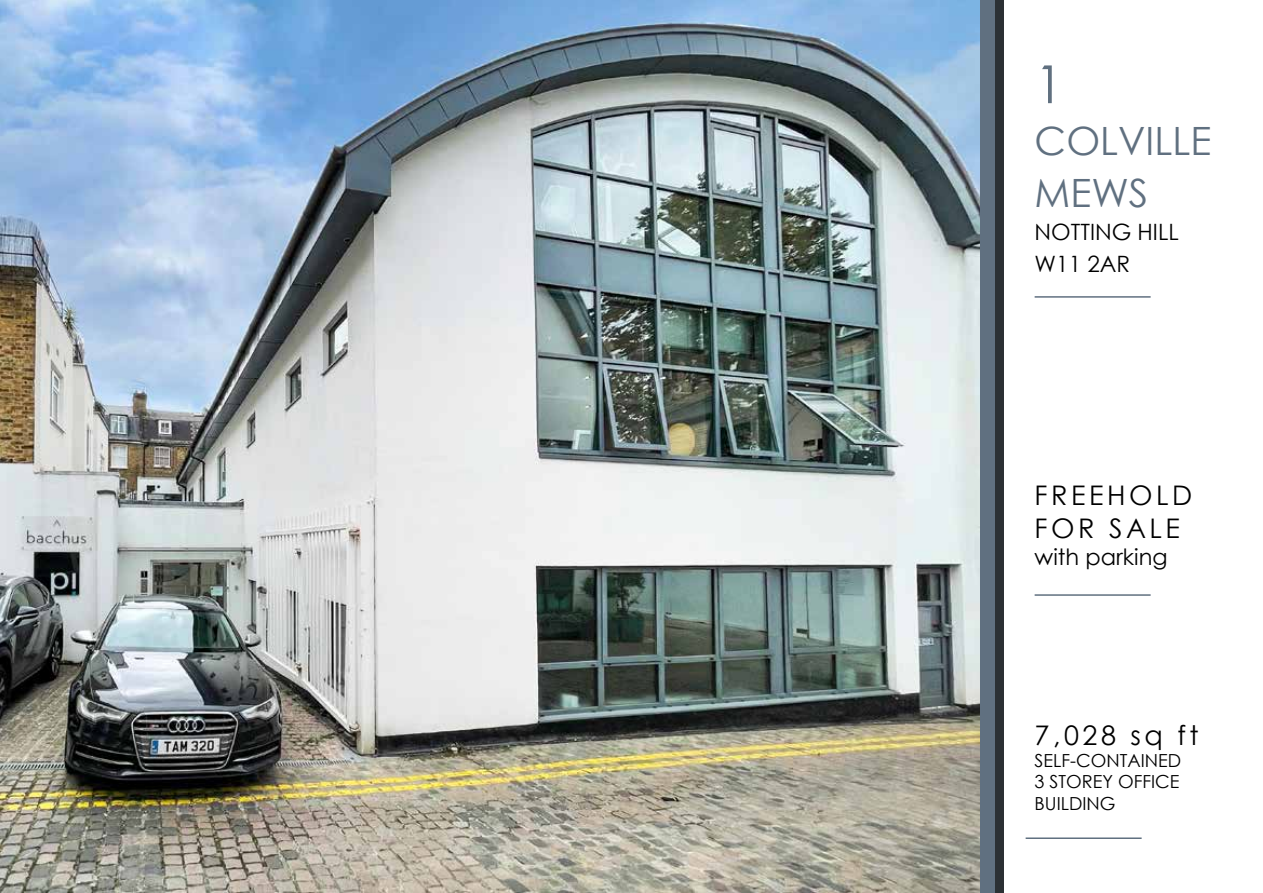
<style>
.page{position:relative;width:1263px;height:893px;background:#fff}
.page>*{position:absolute;margin:0;border:0;box-sizing:border-box;transform-origin:0 0}
.t1{font:52.5px "Century Gothic";color:#607080}
.t2{font:39px/52.1px "Century Gothic";color:#607080}
.t3{font:27px/32.4px "Century Gothic";letter-spacing:.13em;color:#000}
.t4{font:22.5px/32.2px "Century Gothic";color:#000}
.t5{font:18px/21.6px "Century Gothic";color:#000;text-align:justify}
</style>
<div class="page">
<img style="left:0;top:0;width:981px;height:893px">
<div style="left:981px;top:0;width:18px;height:893px;background:#607080"></div>
<div style="left:995px;top:0;width:8px;height:893px;background:#2b3034"></div>
<hr style="left:1035px;top:594px;width:116px;height:2px;background:#607080">
<hr style="left:1035px;top:296px;width:116px;height:2px;background:#607080">
<hr style="left:1026px;top:837px;width:116px;height:2px;background:#607080">
<h1 class="t1" style="left:1035px;top:48px;width:31px">1</h1>
<h2 class="t2" style="left:1035px;top:115px;width:178px">COLVILLE<br>MEWS</h2>
<p class="t4" style="left:1035px;top:215px;width:146px">NOTTING HILL<br>W11 2AR</p>
<h3 class="t3" style="left:1035px;top:479px;width:159px">FREEHOLD<br>FOR SALE</h3>
<p class="t4" style="left:1035px;top:540px;width:134px">with parking</p>
<h3 class="t3" style="left:1035px;top:719px;width:165px">7,028 sq ft</h3>
<p class="t5" style="left:1035px;top:749px;width:148px">SELF-CONTAINED 3 STOREY OFFICE BUILDING</p>
</div>
